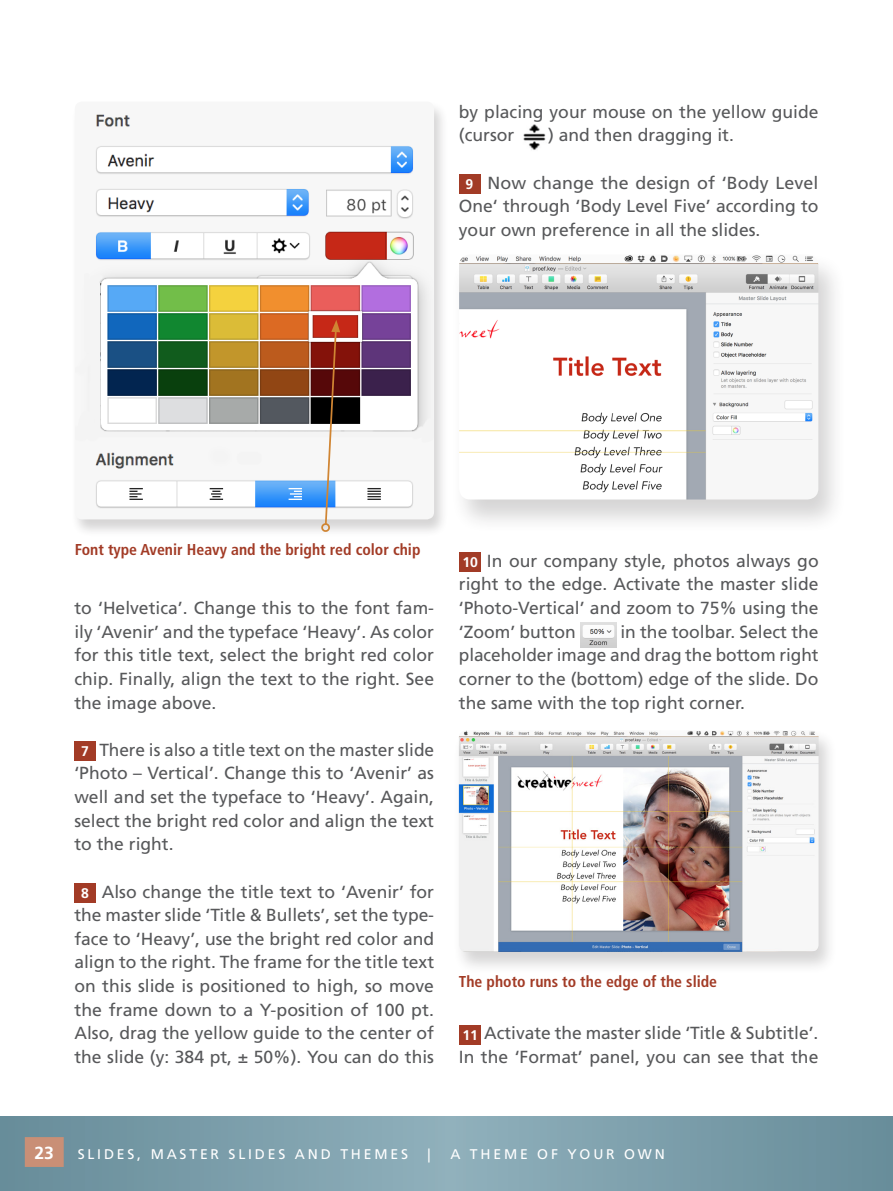
<style>
.page{position:relative;width:893px;height:1191px;background:#fff}
.page>*{position:absolute;margin:0;border:0;box-sizing:border-box;transform-origin:0 0}
.plattetekst{font:17.5px/23.6px "Frutiger LT Std";color:#57585a;text-align:justify}
.t1{font:700 17.5px "Frutiger LT Std";color:#fff}
.bijschrift{font:700 condensed 15.75px "Frutiger LT Std";color:#a23b26}
.t2{font:14px "Frutiger LT Std";letter-spacing:.2em;color:#fff}
.t3{font:700 14px "Frutiger LT Std";color:#fff}
</style>
<div class="page">
<div style="left:74px;top:741px;width:22px;height:19px;background:#a23b26"></div>
<div style="left:74px;top:883px;width:22px;height:19px;background:#a23b26"></div>
<img style="left:523px;top:124px;width:23px;height:26px">
<div style="left:459px;top:174px;width:21px;height:19px;background:#a23b26"></div>
<div style="left:459px;top:552px;width:21px;height:19px;background:#a23b26"></div>
<img style="left:580px;top:622px;width:36px;height:25px">
<div style="left:459px;top:1025px;width:21px;height:19px;background:#a23b26"></div>
<div style="left:450px;top:252px;width:396px;height:282px;background:#231f20;opacity:.19"></div>
<img style="left:459px;top:254px;width:359px;height:245px">
<div style="left:453px;top:728px;width:385px;height:247px;background:#231f20;opacity:.19"></div>
<img style="left:459px;top:730px;width:360px;height:222px">
<div style="left:70px;top:100px;width:379px;height:438px;background:#231f20;opacity:.19"></div>
<img style="left:75px;top:101px;width:359px;height:418px">
<svg style="left:319px;top:320px;width:21px;height:213px"></svg>
<svg style="left:0;top:1116px;width:893px;height:75px;background:#7b9eaa"></svg>
<div style="left:25px;top:1137px;width:39px;height:30px;background:#c98f76"></div>
<p class="plattetekst" style="left:459px;top:100px;width:361px">by placing your mouse on the yellow guide (cursor</p>
<p class="plattetekst" style="left:548px;top:123px;width:187px">) and then dragging it.</p>
<p class="plattetekst" style="left:459px;top:171px;width:361px;text-indent:29px">Now change the design of ‘Body Level One‘ through ‘Body Level Five’ according to your own preference in all the slides.</p>
<p class="t3" style="left:465px;top:176px;width:9px">9</p>
<p class="bijschrift" style="left:75px;top:540px;width:347px">Font type Avenir Heavy and the bright red color chip</p>
<p class="plattetekst" style="left:74px;top:596px;width:361px">to ‘Helvetica’. Change this to the font fam&shy;ily ‘Avenir’ and the typeface ‘H eavy’. As color for this title text, select the bright red color chip. Finally, align the text to the right. See the image above.</p>
<p class="t3" style="left:81px;top:743px;width:9px">7</p>
<p class="plattetekst" style="left:74px;top:738px;width:361px;text-indent:25px">There is also a title text on the master slide ‘Photo – Vertical’. Change this to ‘Avenir’ as well and set the typeface to ‘H eavy’. Again, select the bright red color and align the text to the right.</p>
<p class="t3" style="left:81px;top:885px;width:9px">8</p>
<p class="plattetekst" style="left:74px;top:879px;width:361px;text-indent:27px">Also change the title text to ‘Avenir’ for the master slide ‘Title &amp; Bullets’, set the type&shy;face to ‘H eavy’, use the bright red color and align to the right. The frame for the title text on this slide is positioned to high, so move the frame down to a Y-position of 100 pt.<br>Also, drag the yellow guide to the center of the slide (y: 384 pt, ± 50%). You can do this</p>
<p class="plattetekst" style="left:459px;top:549px;width:361px;text-indent:28px">In our company style, photos always go right to the edge. Activate the master slide ‘Photo-Vertical’ and zoom to 75% using the ‘Zoom’ button</p>
<p class="t3" style="left:462px;top:554px;width:17px">10</p>
<p class="plattetekst" style="left:459px;top:620px;width:361px;text-indent:161px">in the toolbar. Select the placeholder image and drag the bottom right corner to the (bottom) edge of the slide. Do the same with the top right corner.</p>
<p class="bijschrift" style="left:459px;top:972px;width:260px">The photo runs to the edge of the slide</p>
<p class="plattetekst" style="left:459px;top:1021px;width:361px;text-align:right">Activate the master slide ‘Title &amp; Subtitle’.<br>In the ‘Format’ panel, you can see that the</p>
<p class="t3" style="left:462px;top:1027px;width:17px">11</p>
<p class="t1" style="left:35px;top:1143px;width:21px">23</p>
<p class="t2" style="left:78px;top:1146px;width:101px">Slid es , mast</p>
<p class="t2" style="left:200px;top:1146px;width:108px">er slid es and</p>
<p class="t2" style="left:340px;top:1146px;width:67px">t hemes</p>
<p class="t2" style="left:428px;top:1146px;width:5px">|</p>
<p class="t2" style="left:450px;top:1146px;width:98px">A t heme of</p>
<p class="t2" style="left:567px;top:1146px;width:68px">yo ur own</p>
</div>
